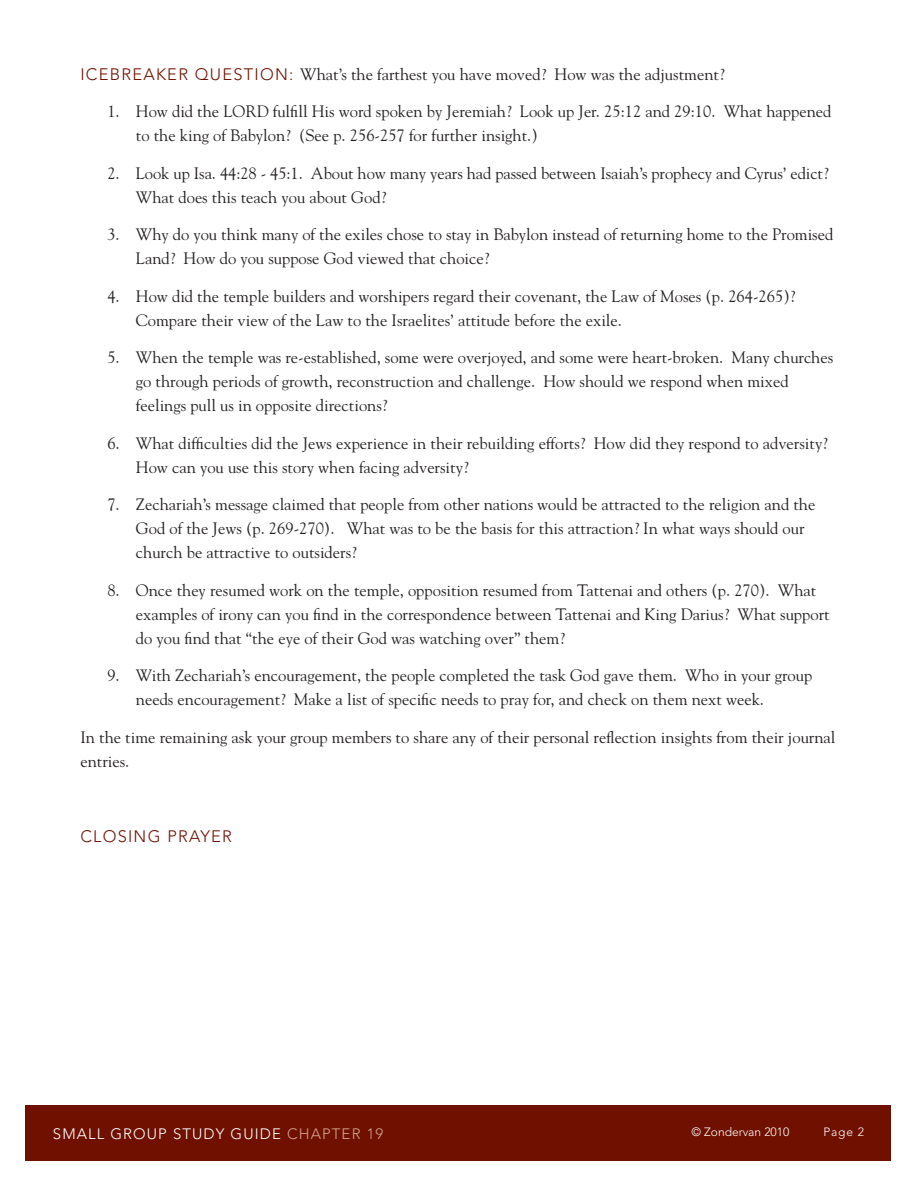
<style>
.page{position:relative;width:918px;height:1188px;background:#fff}
.page>*{position:absolute;margin:0;border:0;box-sizing:border-box;transform-origin:0 0}
.Headings{font:16.5px/24px "Goudy Std";color:#231f20}
.Headings-2{font:300 16.5px "Avenir";letter-spacing:.075em;color:#6f1000}
.t1{font:300 15px "Avenir";letter-spacing:.075em;color:#fff}
.t2{font:300 12px "Avenir";color:#fff}
.s1{font-family:"Avenir";font-weight:300;color:#6f1000}
.s2{color:#d1a48f}
</style>
<div class="page">
<div style="left:26px;top:1106px;width:865px;height:55px;background:#6f1000"></div>
<p class="Headings" style="left:80px;top:62px;width:646px"><span class="s1">ICEBREAKER QUESTION:</span> What’s the farthest you have moved? How was the adjustment?</p>
<p class="Headings" style="left:136px;top:99px;width:697px;text-indent:-28px">1. How did the LORD fulfill His word spoken by Jeremiah? Look up Jer. 25:12 and 29:10. What happened to the king of Babylon? (See p. 256-257 for further insight.)</p>
<p class="Headings" style="left:136px;top:161px;width:694px;text-indent:-28px">2. Look up Isa. 44:28 - 45:1. About how many years had passed between Isaiah’s prophecy and Cyrus’ edict?<br>What does this teach you about God?</p>
<p class="Headings" style="left:136px;top:222px;width:699px;text-indent:-28px">3. Why do you think many of the exiles chose to stay in Babylon instead of returning home to the Promised<br>Land? How do you suppose God viewed that choice?</p>
<p class="Headings" style="left:136px;top:284px;width:661px;text-indent:-28px">4. How did the temple builders and worshipers regard their covenant, the Law of Moses (p. 264-265)?<br>Compare their view of the Law to the Israelites’ attitude before the exile.</p>
<p class="Headings" style="left:136px;top:345px;width:699px;text-indent:-28px">5. When the temple was re-established, some were overjoyed, and some were heart-broken. Many churches go through periods of growth, reconstruction and challenge. How should we respond when mixed feelings pull us in opposite directions?</p>
<p class="Headings" style="left:136px;top:431px;width:693px;text-indent:-28px">6. What difficulties did the Jews experience in their rebuilding efforts? How did they respond to adversity?<br>How can you use this story when facing adversity?</p>
<p class="Headings" style="left:136px;top:492px;width:681px;text-indent:-28px">7. Zechariah’s message claimed that people from other nations would be attracted to the religion and the<br>God of the Jews (p. 269-270). What was to be the basis for this attraction? In what ways should our church be attractive to outsiders?</p>
<p class="Headings" style="left:136px;top:578px;width:695px;text-indent:-28px">8. Once they resumed work on the temple, opposition resumed from Tattenai and others (p. 270). What examples of irony can you find in the correspondence between Tattenai and King Darius? What support do you find that “the eye of their God was watching over” them?</p>
<p class="Headings" style="left:136px;top:663px;width:678px;text-indent:-28px">9. With Zechariah’s encouragement, the people completed the task God gave them. Who in your group needs encouragement? Make a list of specific needs to pray for, and check on them next week.</p>
<p class="Headings" style="left:80px;top:725px;width:757px">In the time remaining ask your group members to share any of their personal reflection insights from their journal entries.</p>
<p class="Headings-2" style="left:80px;top:826px;width:153px">CLOSING PRAYER</p>
<p class="t1" style="left:53px;top:1125px;width:332px">SMALL GROUP STUDY GUIDE <span class="s2">CHAPTER 19</span></p>
<p class="t2" style="left:692px;top:1125px;width:99px">© Zondervan 2010</p>
<p class="t2" style="left:824px;top:1125px;width:42px">Page 2</p>
</div>
